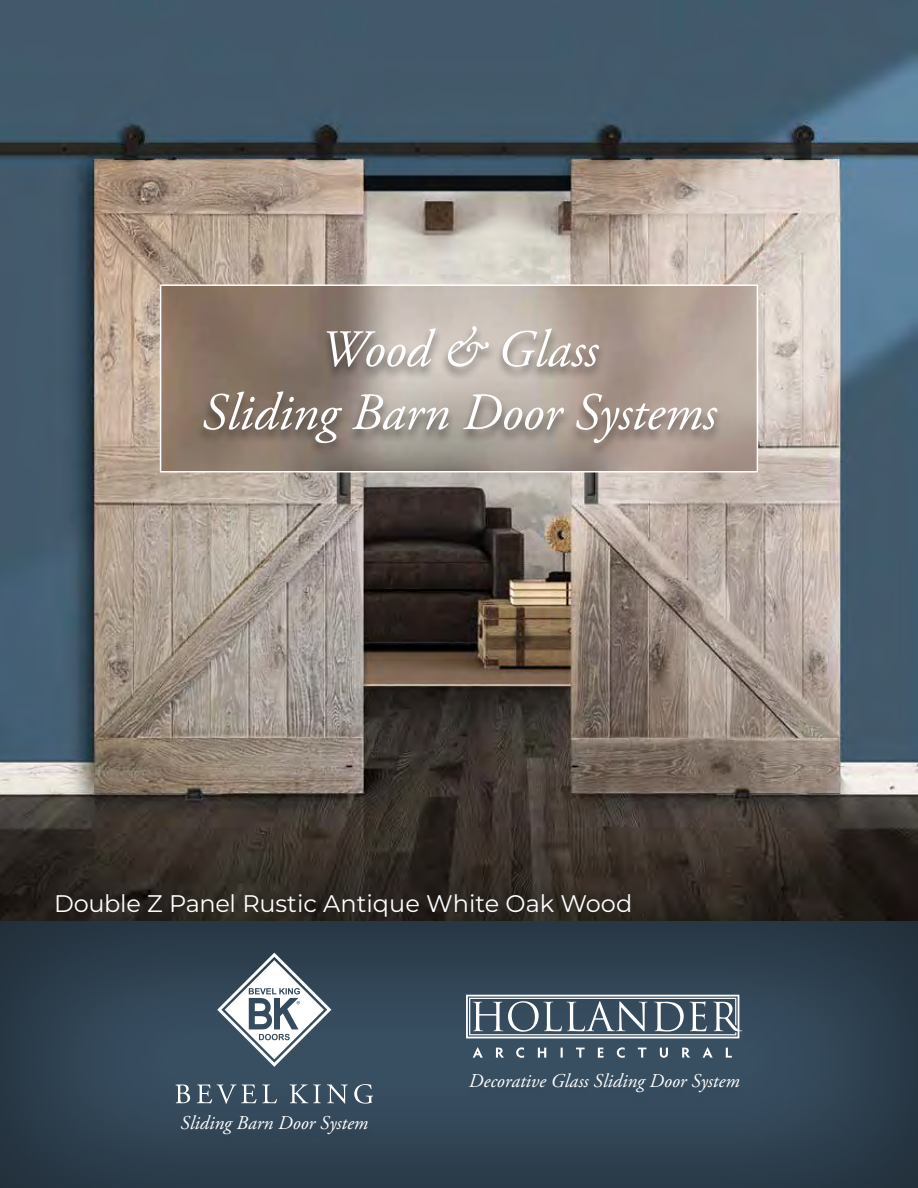
<style>
.page{position:relative;width:918px;height:1188px;background:#fff}
.page>*{position:absolute;margin:0;border:0;box-sizing:border-box;transform-origin:0 0}
.t1{font:italic 52.5px/63px "Adobe Garamond Pro";letter-spacing:-.005em;color:#fff;text-align:center}
.t2{font:24px "Montserrat";color:#fff}
.t3{font:italic 19.5px "Adobe Garamond Pro";color:#fff}
</style>
<div class="page">
<img style="left:0;top:0;width:918px;height:920px">
<div style="left:0;top:920px;width:918px;height:268px;background:#000;opacity:.5"></div>
<div style="left:462px;top:1072px;width:285px;height:34px;background:#364c5e"></div>
<svg style="left:473px;top:1047px;width:10px;height:11px"></svg>
<svg style="left:496px;top:1048px;width:8px;height:10px"></svg>
<svg style="left:516px;top:1047px;width:8px;height:11px"></svg>
<svg style="left:538px;top:1048px;width:8px;height:10px"></svg>
<svg style="left:561px;top:1048px;width:2px;height:10px"></svg>
<svg style="left:576px;top:1048px;width:9px;height:10px"></svg>
<svg style="left:598px;top:1048px;width:6px;height:10px"></svg>
<svg style="left:617px;top:1047px;width:8px;height:11px"></svg>
<svg style="left:638px;top:1048px;width:8px;height:10px"></svg>
<svg style="left:660px;top:1048px;width:8px;height:10px"></svg>
<svg style="left:682px;top:1048px;width:8px;height:10px"></svg>
<svg style="left:703px;top:1047px;width:10px;height:11px"></svg>
<svg style="left:726px;top:1048px;width:6px;height:10px"></svg>
<svg style="left:466px;top:995px;width:277px;height:43px"></svg>
<div style="left:173px;top:1114px;width:202px;height:34px;background:#314555"></div>
<svg style="left:217px;top:953px;width:114px;height:114px"></svg>
<svg style="left:175px;top:1084px;width:15px;height:19px"></svg>
<svg style="left:197px;top:1084px;width:80px;height:20px;background:#5d6e7d"></svg>
<svg style="left:290px;top:1084px;width:31px;height:19px"></svg>
<svg style="left:327px;top:1084px;width:21px;height:20px"></svg>
<svg style="left:354px;top:1084px;width:19px;height:20px"></svg>
<img style="left:163px;top:287px;width:592px;height:182px">
<div style="left:160px;top:284px;width:598px;height:188px;border:2px solid #fff"></div>
<div style="left:196px;top:325px;width:529px;height:132px;background:#000;opacity:.5"></div>
<h1 class="t1" style="left:202px;top:319px;width:516px">Wood &amp; Glass<br>Sliding Barn Door Systems</h1>
<p class="t2" style="left:54px;top:887px;width:580px">Double Z Panel Rustic Antique White Oak Wood</p>
<p class="t3" style="left:180px;top:1111px;width:189px">Sliding Barn Door System</p>
<p class="t3" style="left:469px;top:1069px;width:272px">Decorative Glass Sliding Door System</p>
</div>
